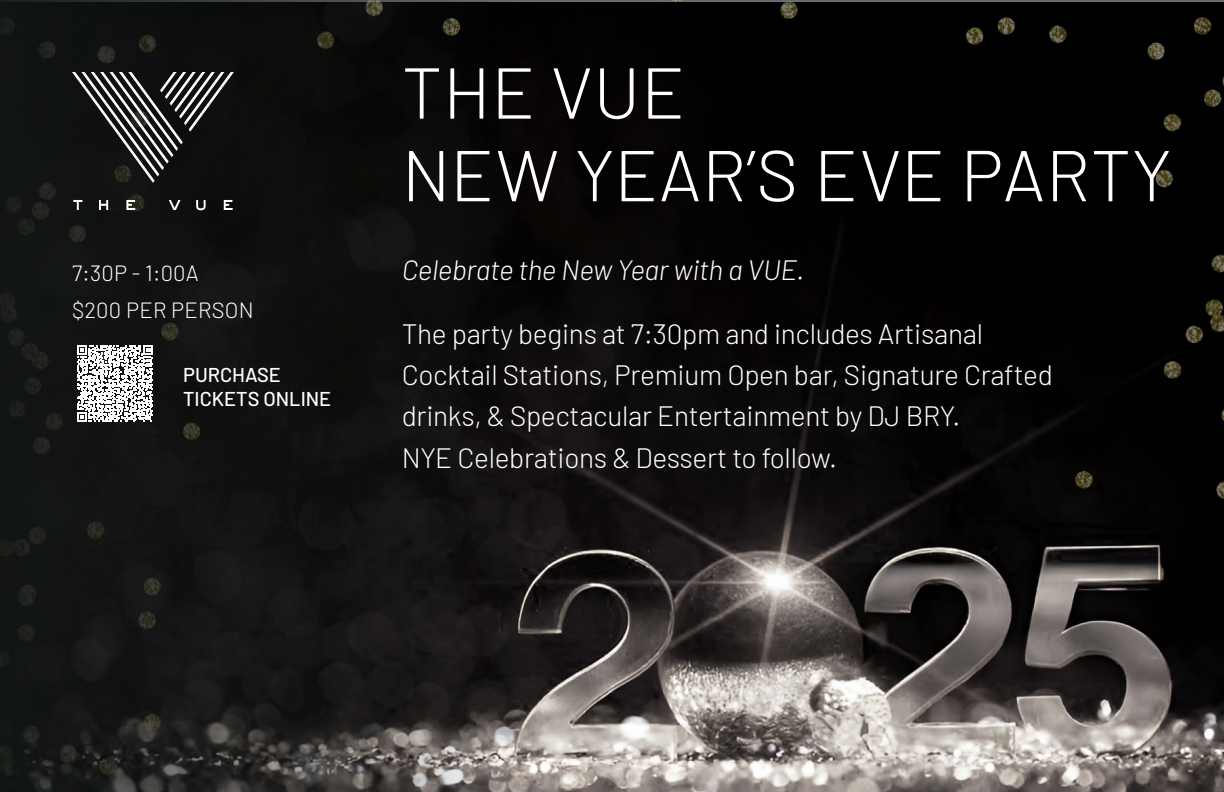
<style>
.page{position:relative;width:1224px;height:792px;background:#fff}
.page>*{position:absolute;margin:0;border:0;box-sizing:border-box;transform-origin:0 0}
.t1{font:300 71.8px "Barlow";letter-spacing:.01em;color:#fff}
.t2{font:300 28px/41.2px "Barlow";letter-spacing:-.01em;color:#fff}
.t3{font:italic 300 28px "Barlow";letter-spacing:-.01em;color:#fff}
.Bullets{font:300 22px "Barlow";letter-spacing:.01em;color:#fff}
.t4{font:500 20px/24px "Barlow";color:#fff}
</style>
<div class="page">
<img style="left:612px;top:0;width:612px;height:792px">
<svg style="left:0;top:0;width:612px;height:792px;fill:#111212"></svg>
<svg style="left:72px;top:72px;width:162px;height:138px"></svg>
<svg style="left:77px;top:346px;width:76px;height:75px"></svg>
<p class="Bullets" style="left:72px;top:257px;width:128px">7:30P - 1:00A</p>
<p class="Bullets" style="left:72px;top:294px;width:183px">$200 PER PERSON</p>
<h2 class="t4" style="left:183px;top:361px;width:149px">PURCHASE<br>TICKETS ONLINE</h2>
<h2 class="t1" style="left:402px;top:41px;width:285px">THE VUE</h2>
<h2 class="t1" style="left:402px;top:124px;width:771px">NEW YEAR’S EVE PARTY</h2>
<h2 class="t3" style="left:402px;top:250px;width:404px">Celebrate the New Year with a VUE.</h2>
<h2 class="t2" style="left:402px;top:311px;width:653px">The party begins at 7:30pm and includes Artisanal Cocktail Stations, Premium Open bar, Signature Crafted drinks, &amp; Spectacular Entertainment by DJ BRY.<br>NYE Celebrations &amp; Dessert to follow.</h2>
</div>
